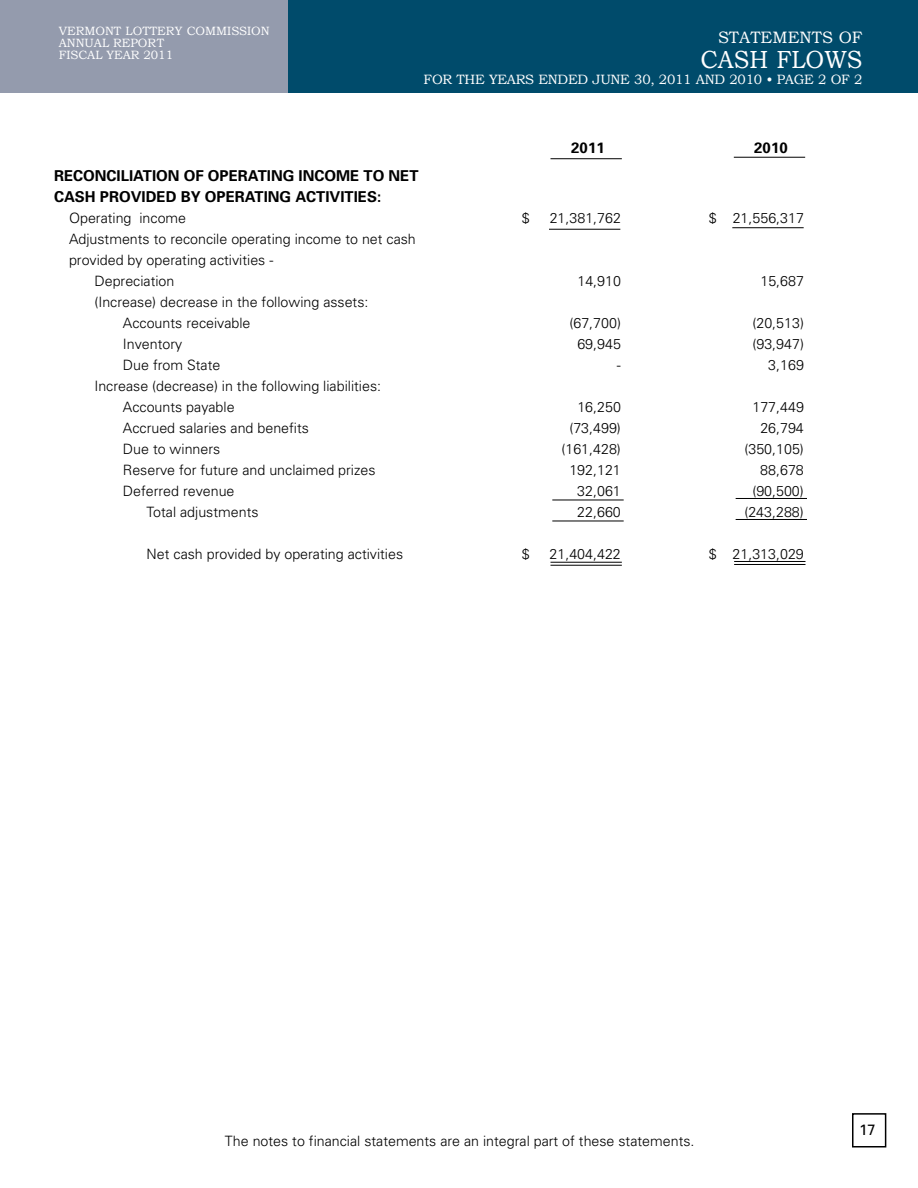
<style>
.page{position:relative;width:918px;height:1188px;background:#fff}
.page>*{position:absolute;margin:0;border:0;box-sizing:border-box;transform-origin:0 0}
.t1{font:24.75px "Bookman Old Style";color:#fff;scale:.95 1}
.t2{font:16.5px "Bookman Old Style";color:#fff}
.t3{font:700 15px/21px "Univers";color:#000}
.t4{font:15px "Univers";color:#000}
.t5{font:300 14.25px/21px "Univers";color:#000}
.t6{font:13.5px "Bookman Old Style";letter-spacing:-.02em;color:#fff}
.t7{font:12px/12px "Bookman Old Style";color:#fff}
</style>
<div class="page">
<div style="left:852px;top:1113px;width:34px;height:35px;border:2px solid #000"></div>
<div style="left:285px;top:0;width:633px;height:93px;background:#004b6b"></div>
<div style="left:0;top:0;width:288px;height:93px;background:#949bad"></div>
<hr style="left:734px;top:561px;width:72px;height:1px;background:#000">
<hr style="left:734px;top:564px;width:72px;height:1px;background:#000">
<hr style="left:552px;top:521px;width:72px;height:1px;background:#000">
<hr style="left:736px;top:519px;width:71px;height:1px;background:#000">
<hr style="left:551px;top:562px;width:71px;height:1px;background:#000">
<hr style="left:551px;top:565px;width:71px;height:1px;background:#000">
<hr style="left:552px;top:500px;width:72px;height:1px;background:#000">
<hr style="left:736px;top:498px;width:71px;height:1px;background:#000">
<hr style="left:551px;top:158px;width:71px;height:1px;background:#000">
<hr style="left:734px;top:157px;width:71px;height:1px;background:#000">
<hr style="left:549px;top:229px;width:71px;height:1px;background:#000">
<hr style="left:732px;top:227px;width:72px;height:1px;background:#000">
<p class="t7" style="left:59px;top:25px;width:213px">VERMONT LOTTERY COMMISSION<br>ANNUAL REPORT<br>FISCAL YEAR 2011</p>
<p class="t2" style="left:718px;top:28px;width:146px">STATEMENTS OF</p>
<h1 class="t1" style="left:700px;top:45px;width:172px">CASH FLOWS</h1>
<p class="t6" style="left:424px;top:72px;width:440px">FOR THE YEARS ENDED JUNE 30, 2011 AND 2010 • PAGE 2 OF 2</p>
<p class="t3" style="left:571px;top:136px;width:35px">2011</p>
<p class="t3" style="left:754px;top:136px;width:35px">2010</p>
<p class="t3" style="left:54px;top:165px;width:366px">RECONCILIATION OF OPERATING INCOME TO NET<br>CASH PROVIDED BY OPERATING ACTIVITIES:</p>
<p class="t5" style="left:69px;top:207px;width:119px">Operating income</p>
<p class="t5" style="left:522px;top:207px;width:9px">$</p>
<p class="t5" style="left:550px;top:207px;width:73px">21,381,762</p>
<p class="t5" style="left:709px;top:207px;width:97px">$ 21,556,317</p>
<p class="t5" style="left:69px;top:228px;width:348px">Adjustments to reconcile operating income to net cash</p>
<p class="t5" style="left:69px;top:249px;width:206px">provided by operating activities -</p>
<p class="t5" style="left:94px;top:270px;width:81px">Depreciation</p>
<p class="t5" style="left:577px;top:270px;width:45px">14,910</p>
<p class="t5" style="left:760px;top:270px;width:45px">15,687</p>
<p class="t5" style="left:123px;top:291px;width:247px;text-indent:-29px">(Increase) decrease in the following assets:<br>Accounts receivable</p>
<p class="t5" style="left:569px;top:312px;width:53px">(67,700)</p>
<p class="t5" style="left:752px;top:312px;width:53px">(20,513)</p>
<p class="t5" style="left:123px;top:333px;width:61px">Inventory</p>
<p class="t5" style="left:577px;top:333px;width:45px">69,945</p>
<p class="t5" style="left:752px;top:333px;width:53px">(93,947)</p>
<p class="t5" style="left:123px;top:354px;width:99px">Due from State</p>
<p class="t5" style="left:617px;top:354px;width:5px">-</p>
<p class="t5" style="left:768px;top:354px;width:37px">3,169</p>
<p class="t5" style="left:123px;top:375px;width:260px;text-indent:-28px">Increase (decrease) in the following liabilities:<br>Accounts payable</p>
<p class="t5" style="left:577px;top:396px;width:45px">16,250</p>
<p class="t5" style="left:752px;top:396px;width:53px">177,449</p>
<p class="t5" style="left:123px;top:417px;width:188px">Accrued salaries and benefits</p>
<p class="t5" style="left:569px;top:417px;width:53px">(73,499)</p>
<p class="t5" style="left:760px;top:417px;width:45px">26,794</p>
<p class="t5" style="left:123px;top:438px;width:99px">Due to winners</p>
<p class="t5" style="left:561px;top:438px;width:61px">(161,428)</p>
<p class="t5" style="left:744px;top:438px;width:61px">(350,105)</p>
<p class="t5" style="left:123px;top:459px;width:254px">Reserve for future and unclaimed prizes</p>
<p class="t5" style="left:569px;top:459px;width:53px">192,121</p>
<p class="t5" style="left:760px;top:459px;width:45px">88,678</p>
<p class="t5" style="left:123px;top:480px;width:113px">Deferred revenue</p>
<p class="t5" style="left:577px;top:480px;width:45px">32,061</p>
<p class="t5" style="left:752px;top:480px;width:53px">(90,500)</p>
<p class="t5" style="left:147px;top:501px;width:113px">Total adjustments</p>
<p class="t5" style="left:577px;top:501px;width:45px">22,660</p>
<p class="t5" style="left:744px;top:501px;width:61px">(243,288)</p>
<p class="t5" style="left:147px;top:543px;width:258px">Net cash provided by operating activities</p>
<p class="t5" style="left:522px;top:543px;width:9px">$</p>
<p class="t5" style="left:550px;top:543px;width:73px">21,404,422</p>
<p class="t5" style="left:709px;top:543px;width:97px">$ 21,313,029</p>
<p class="t5" style="left:225px;top:1130px;width:471px">The notes to financial statements are an integral part of these statements.</p>
<p class="t4" style="left:859px;top:1120px;width:18px">17</p>
</div>
